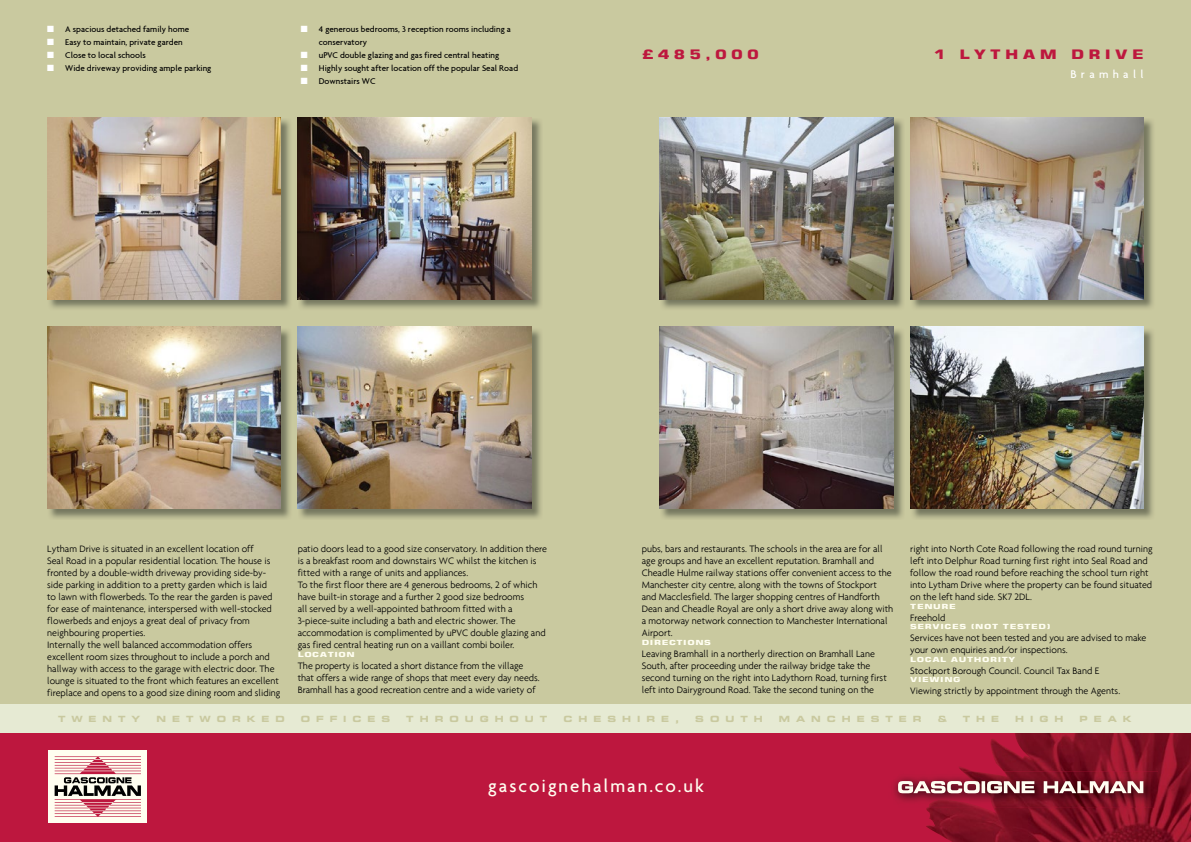
<style>
.page{position:relative;width:1191px;height:842px;background:#fff}
.page>*{position:absolute;margin:0;border:0;box-sizing:border-box;transform-origin:0 0}
.t1{font:500 19px "Agenda";letter-spacing:.1em;color:#fffef0}
.t2{font:700 13px "Square 721 BT";letter-spacing:.255em;color:#bd173e;scale:1.3 1}
.t3{font:500 12px "Agenda";letter-spacing:.36em;color:#fff}
.t4{font:300 10px/12px "Agenda";color:#000}
.t5{font:500 9px/13px "Agenda";color:#000}
.t6{font:700 expanded 8.5px "Square 721 BT";letter-spacing:.705em;color:#c9c99f}
.t7{font:700 7px "Square 721 BT";letter-spacing:.06em;color:#fffef0;scale:1.4 1}
.s1{color:#fff}
</style>
<div class="page">
<div style="left:0;top:723px;width:1191px;height:119px;background:#bd173e"></div>
<img style="left:926px;top:733px;width:254px;height:93px">
<img style="left:894px;top:777px;width:32px;height:25px">
<img style="left:926px;top:771px;width:232px;height:37px">
<svg style="left:898px;top:781px;width:81px;height:12px"></svg>
<svg style="left:981px;top:781px;width:4px;height:12px"></svg>
<svg style="left:987px;top:781px;width:47px;height:12px"></svg>
<svg style="left:1043px;top:781px;width:100px;height:12px"></svg>
<div style="left:0;top:0;width:1191px;height:706px;background:#c9c99f"></div>
<div style="left:0;top:705px;width:1191px;height:28px;background:#e6ead3"></div>
<div style="left:49px;top:750px;width:98px;height:73px;background:#fffef0"></div>
<svg style="left:55px;top:756px;width:86px;height:61px"></svg>
<img style="left:48px;top:119px;width:242px;height:190px">
<img style="left:47px;top:118px;width:234px;height:181px">
<img style="left:298px;top:118px;width:243px;height:191px">
<img style="left:298px;top:118px;width:233px;height:181px">
<img style="left:48px;top:329px;width:242px;height:190px">
<img style="left:47px;top:327px;width:234px;height:181px">
<img style="left:298px;top:328px;width:243px;height:191px">
<img style="left:298px;top:327px;width:233px;height:181px">
<img style="left:911px;top:118px;width:242px;height:191px">
<img style="left:910px;top:118px;width:233px;height:181px">
<img style="left:660px;top:118px;width:243px;height:191px">
<img style="left:660px;top:118px;width:233px;height:181px">
<img style="left:911px;top:328px;width:242px;height:191px">
<img style="left:910px;top:327px;width:233px;height:181px">
<img style="left:660px;top:328px;width:243px;height:191px">
<img style="left:660px;top:327px;width:233px;height:181px">
<p class="t5" style="left:47px;top:22px;width:143px"><span class="s1">■</span> A spacious detached family home</p>
<p class="t5" style="left:47px;top:35px;width:137px"><span class="s1">■</span> Easy to maintain, private garden</p>
<p class="t5" style="left:47px;top:48px;width:100px"><span class="s1">■</span> Close to local schools</p>
<p class="t5" style="left:47px;top:61px;width:166px"><span class="s1">■</span> Wide driveway providing ample parking</p>
<p class="t5" style="left:319px;top:22px;width:194px;text-indent:-18px"><span class="s1">■</span> 4 generous bedrooms, 3 reception rooms including a conservatory</p>
<p class="t5" style="left:301px;top:48px;width:200px"><span class="s1">■</span> uPVC double glazing and gas fired central heating</p>
<p class="t5" style="left:301px;top:61px;width:219px"><span class="s1">■</span> Highly sought after location off the popular Seal Road</p>
<p class="t5" style="left:301px;top:74px;width:76px"><span class="s1">■</span> Downstairs WC</p>
<h2 class="t2" style="left:642px;top:47px;width:91px">£485,000</h2>
<h2 class="t2" style="left:933px;top:47px;width:163px">1 LYTHAM DRIVE</h2>
<p class="t3" style="left:1070px;top:67px;width:75px">Bramhall</p>
<p class="t4" style="left:47px;top:543px;width:235px">Lytham Drive is situated in an excellent location off<br>Seal Road in a popular residential location. The house is fronted by a double-width driveway providing side-by&shy;side parking in addition to a pretty garden which is laid<br>to lawn with flowerbeds. To the rear the garden is paved for ease of maintenance, interspersed with well-stocked flowerbeds and enjoys a great deal of privacy from neighbouring properties.<br>Internally the well balanced accommodation offers excellent room sizes throughout to include a porch and hallway with access to the garage with electric door. The lounge is situated to the front which features an excellent fireplace and opens to a good size dining room and sliding</p>
<p class="t4" style="left:298px;top:543px;width:251px">patio doors lead to a good size conservatory. In addition there is a breakfast room and downstairs WC whilst the kitchen is fitted with a range of units and appliances.<br>To the first floor there are 4 generous bedrooms, 2 of which have built-in storage and a further 2 good size bedrooms<br>all served by a well-appointed bathroom fitted with a 3-piece-suite including a bath and electric shower. The accommodation is complimented by uPVC double glazing and gas fired central heating run on a vaillant combi boiler.</p>
<p class="t7" style="left:298px;top:650px;width:42px">LOCATION</p>
<p class="t4" style="left:298px;top:659px;width:243px">The property is located a short distance from the village that offers a wide range of shops that meet every day needs.<br>Bramhall has a good recreation centre and a wide variety of</p>
<p class="t4" style="left:642px;top:543px;width:253px">pubs, bars and restaurants. The schools in the area are for all age groups and have an excellent reputation. Bramhall and Cheadle Hulme railway stations offer convenient access to the Manchester city centre, along with the towns of Stockport and Macclesfield. The larger shopping centres of Handforth Dean and Cheadle Royal are only a short drive away along with a motorway network connection to Manchester International Airport.</p>
<p class="t7" style="left:642px;top:638px;width:51px">DIRECTIONS</p>
<p class="t4" style="left:642px;top:647px;width:246px">Leaving Bramhall in a northerly direction on Bramhall Lane South, after proceeding under the railway bridge take the second turning on the right into Ladythorn Road, turning first left into Dairyground Road. Take the second tuning on the</p>
<p class="t4" style="left:910px;top:543px;width:244px">right into North Cote Road following the road round turning left into Delphur Road turning first right into Seal Road and follow the road round before reaching the school turn right into Lytham Drive where the property can be found situated on the left hand side. SK7 2DL.</p>
<p class="t7" style="left:910px;top:602px;width:34px">TENURE</p>
<p class="t4" style="left:910px;top:611px;width:37px">Freehold</p>
<p class="t7" style="left:910px;top:622px;width:102px">SERVICES (NOT TESTED)</p>
<p class="t4" style="left:910px;top:632px;width:238px">Services have not been tested and you are advised to make your own enquiries and/or inspections.</p>
<p class="t7" style="left:910px;top:655px;width:77px">LOCAL AUTHORITY</p>
<p class="t4" style="left:910px;top:664px;width:190px">Stockport Borough Council. Council Tax Band E</p>
<p class="t7" style="left:910px;top:675px;width:37px">VIEWING</p>
<p class="t4" style="left:910px;top:685px;width:211px">Viewing strictly by appointment through the Agents.</p>
<p class="t6" style="left:58px;top:714px;width:84px">TWENTY</p>
<p class="t6" style="left:156px;top:714px;width:130px">NETWORKED</p>
<p class="t6" style="left:301px;top:714px;width:91px">OFFICES</p>
<p class="t6" style="left:406px;top:714px;width:143px">THROUGHOUT</p>
<p class="t6" style="left:563px;top:714px;width:117px">CHESHIRE,</p>
<p class="t6" style="left:695px;top:714px;width:69px">SOUTH</p>
<p class="t6" style="left:779px;top:714px;width:144px">MANCHESTER</p>
<p class="t6" style="left:937px;top:714px;width:10px">&amp;</p>
<p class="t6" style="left:962px;top:714px;width:38px">THE</p>
<p class="t6" style="left:1015px;top:714px;width:50px">HIGH</p>
<p class="t6" style="left:1079px;top:714px;width:54px">PEAK</p>
<h1 class="t1" style="left:488px;top:774px;width:217px">gascoignehalman.co.uk</h1>
</div>
